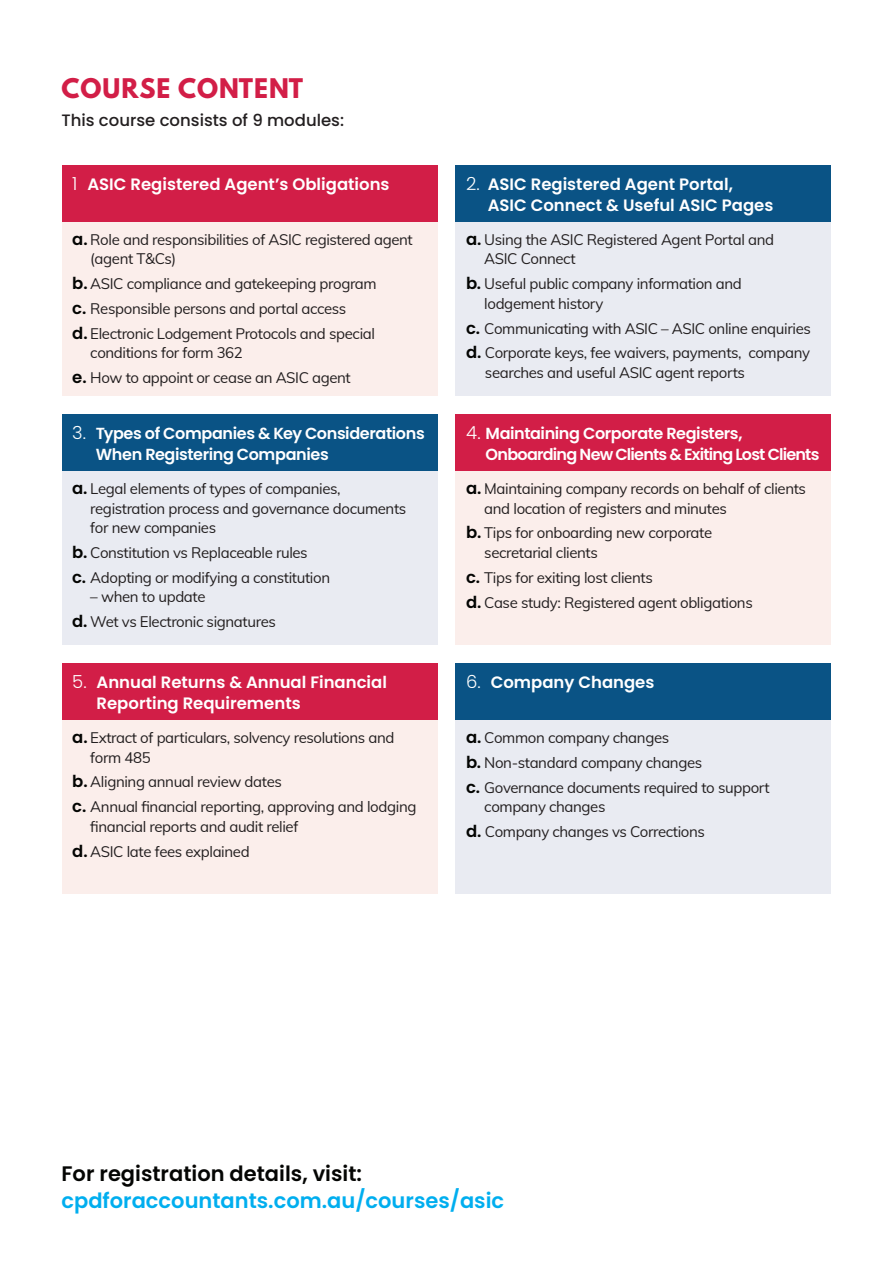
<style>
.page{position:relative;width:893px;height:1263px;background:#fff}
.page>*{position:absolute;margin:0;border:0;box-sizing:border-box;transform-origin:0 0}
.t1{font:700 24px "League Spartan";letter-spacing:.04em;color:#d21e47}
.t2{font:600 21px "Poppins";color:#00aeef}
.t3{font:600 21px "Poppins";color:#040503}
.t4{font:600 16.5px/21px "Poppins";color:#fff}
.t5{font:500 16.5px "Poppins";color:#231f20}
.t6{font:600 16.05px/21px "Poppins";letter-spacing:-.045em;color:#fff}
.t7{font:600 16.05px/21px "Poppins";letter-spacing:-.025em;color:#fff}
.t8{font:15px/24.8px "Muli";letter-spacing:-.025em;color:#231f20}
.s1{font-weight:300;font-size:18px}
.s2{font-family:"Poppins";font-weight:600;font-size:16.5px;color:#040503}
</style>
<div class="page">
<div style="left:455px;top:222px;width:376px;height:174px;background:#e9ebf2"></div>
<div style="left:455px;top:165px;width:376px;height:57px;background:#0a5385"></div>
<div style="left:455px;top:720px;width:376px;height:174px;background:#e9ebf2"></div>
<div style="left:455px;top:663px;width:376px;height:57px;background:#0a5385"></div>
<div style="left:62px;top:471px;width:375px;height:174px;background:#e9ebf2"></div>
<div style="left:62px;top:414px;width:375px;height:57px;background:#0a5385"></div>
<div style="left:455px;top:471px;width:376px;height:174px;background:#fbeeeb"></div>
<div style="left:455px;top:414px;width:376px;height:57px;background:#d21e47"></div>
<div style="left:62px;top:222px;width:375px;height:174px;background:#fbeeeb"></div>
<div style="left:62px;top:165px;width:375px;height:57px;background:#d21e47"></div>
<div style="left:62px;top:720px;width:375px;height:174px;background:#fbeeeb"></div>
<div style="left:62px;top:663px;width:375px;height:57px;background:#d21e47"></div>
<h1 class="t1" style="left:62px;top:69px;width:243px">COURSE CONTENT</h1>
<p class="t5" style="left:62px;top:111px;width:284px">This course consists of 9 modules:</p>
<p class="t4" style="left:72px;top:174px;width:319px"><span class="s1">1</span> ASIC Registered Agent’s Obligations</p>
<p class="t8" style="left:90px;top:229px;width:324px;line-height:19.5px;text-indent:-18px"><span class="s2">a.</span> Role and responsibilities of ASIC registered agent (agent T&amp;Cs)</p>
<p class="t8" style="left:72px;top:271px;width:306px"><span class="s2">b.</span> ASIC compliance and gatekeeping program <span class="s2">c.</span> Responsible persons and portal access<br><span class="s2">d.</span> Electronic Lodgement Protocols and special</p>
<p class="t8" style="left:72px;top:340px;width:280px;text-indent:18px">conditions for form 362<br><span class="s2">e.</span> How to appoint or cease an ASIC agent</p>
<p class="t7" style="left:96px;top:423px;width:330px;text-indent:-24px"><span class="s1">3.</span> Types of Companies &amp; Key Considerations<br>When Registering Companies</p>
<p class="t8" style="left:90px;top:478px;width:318px;line-height:19.5px;text-indent:-18px"><span class="s2">a.</span> Legal elements of types of companies, registration process and governance documents for new companies</p>
<p class="t8" style="left:72px;top:539px;width:259px"><span class="s2">b.</span> Constitution vs Replaceable rules<br><span class="s2">c.</span> Adopting or modifying a constitution</p>
<p class="t8" style="left:72px;top:584px;width:205px;text-indent:18px">– when to update<br><span class="s2">d.</span> Wet vs Electronic signatures</p>
<p class="t4" style="left:97px;top:672px;width:292px;text-indent:-24px"><span class="s1">5.</span> Annual Returns &amp; Annual Financial<br>Reporting Requirements</p>
<p class="t8" style="left:90px;top:727px;width:306px;line-height:19.5px;text-indent:-18px"><span class="s2">a.</span> Extract of particulars, solvency resolutions and form 485</p>
<p class="t8" style="left:72px;top:769px;width:346px"><span class="s2">b.</span> Aligning annual review dates<br><span class="s2">c.</span> Annual financial reporting, approving and lodging</p>
<p class="t8" style="left:72px;top:813px;width:228px;text-indent:18px">financial reports and audit relief <span class="s2">d.</span> ASIC late fees explained</p>
<p class="t4" style="left:488px;top:174px;width:287px;text-indent:-21px"><span class="s1">2.</span> ASIC Registered Agent Portal,<br>ASIC Connect &amp; Useful ASIC Pages</p>
<p class="t8" style="left:484px;top:229px;width:291px;line-height:19.5px;text-indent:-18px"><span class="s2">a.</span> Using the ASIC Registered Agent Portal and<br>ASIC Connect</p>
<p class="t8" style="left:484px;top:273px;width:259px;line-height:19.5px;text-indent:-18px"><span class="s2">b.</span> Useful public company information and lodgement history</p>
<p class="t8" style="left:466px;top:315px;width:346px"><span class="s2">c.</span> Communicating with ASIC – ASIC online enquiries <span class="s2">d.</span> Corporate keys, fee waivers, payments, company</p>
<p class="t8" style="left:485px;top:359px;width:262px">searches and useful ASIC agent reports</p>
<p class="t6" style="left:485px;top:423px;width:335px;text-indent:-19px"><span class="s1">4.</span> Maintaining Corporate Registers,<br>Onboarding New Clients &amp; Exiting Lost Clients</p>
<p class="t8" style="left:484px;top:478px;width:323px;line-height:19.5px;text-indent:-18px"><span class="s2">a.</span> Maintaining company records on behalf of clients and location of registers and minutes</p>
<p class="t8" style="left:484px;top:522px;width:229px;line-height:19.5px;text-indent:-18px"><span class="s2">b.</span> Tips for onboarding new corporate secretarial clients</p>
<p class="t8" style="left:466px;top:564px;width:288px"><span class="s2">c.</span> Tips for exiting lost clients<br><span class="s2">d.</span> Case study: Registered agent obligations</p>
<p class="t4" style="left:466px;top:672px;width:190px"><span class="s1">6.</span> Company Changes</p>
<p class="t8" style="left:466px;top:725px;width:305px"><span class="s2">a.</span> Common company changes<br><span class="s2">b.</span> Non-standard company changes<br><span class="s2">c.</span> Governance documents required to support</p>
<p class="t8" style="left:466px;top:794px;width:240px;text-indent:18px">company changes<br><span class="s2">d.</span> Company changes vs Corrections</p>
<h2 class="t3" style="left:62px;top:1162px;width:302px">For registration details, visit:</h2>
<h2 class="t2" style="left:62px;top:1189px;width:444px">cpdforaccountants.com.au/courses/asic</h2>
</div>
